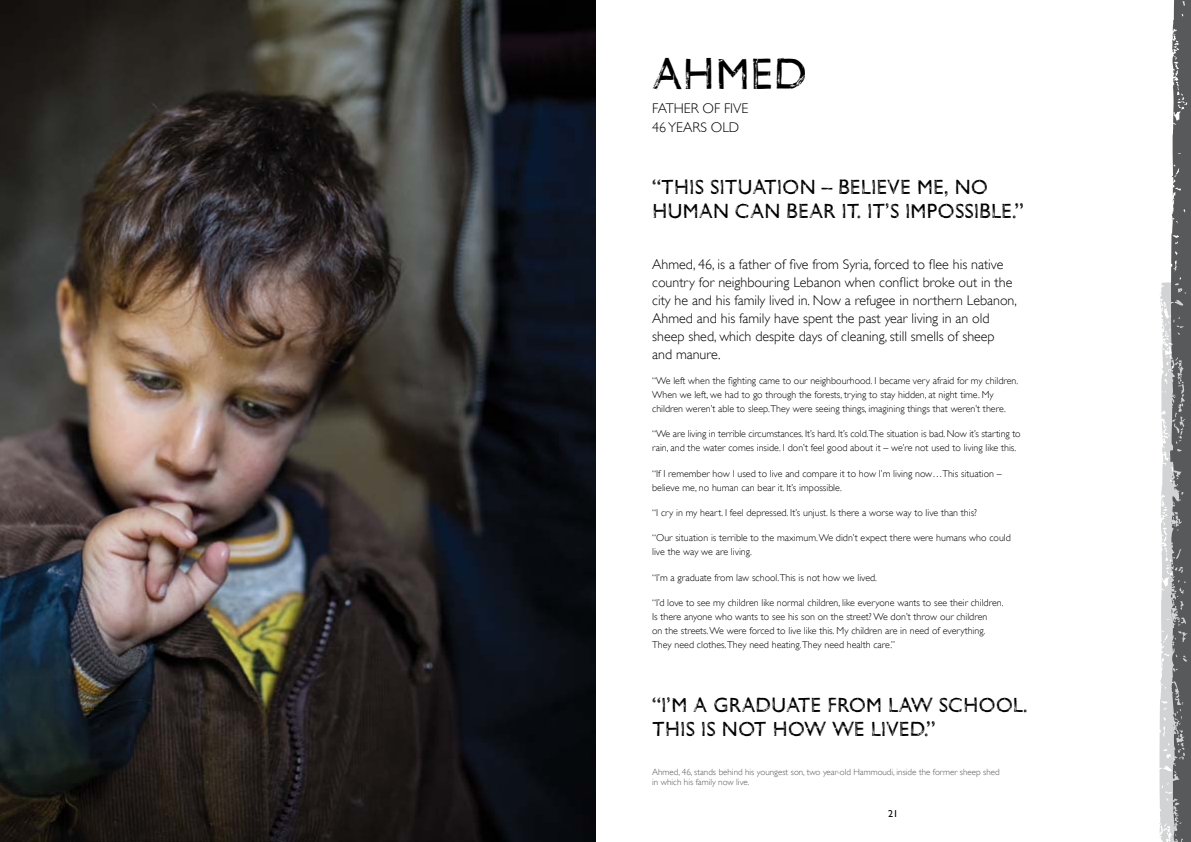
<style>
.page{position:relative;width:1191px;height:842px;background:#fff}
.page>*{position:absolute;margin:0;border:0;box-sizing:border-box;transform-origin:0 0}
.t1{font:45px "Gill Sans Woodblock";color:#000}
.t2{font:21px/24.5px "Gill Sans Woodblock";color:#000}
.t3{font:300 14px/18px "Gill Sans";color:#000}
.t4{font:300 10px/14px "Gill Sans";color:#000}
.t5{font:10px "Gill Sans";color:#000}
.t6{font:300 9px/10px "Gill Sans";color:#58595b}
</style>
<div class="page">
<svg style="left:1159px;top:0;width:32px;height:842px"></svg>
<img style="left:0;top:0;width:595px;height:842px">
<h1 class="t1" style="left:652px;top:47px;width:157px">AHMED</h1>
<h3 class="t3" style="left:652px;top:99px;width:96px;line-height:18.5px">FATHER OF FIVE<br>46 years old</h3>
<h2 class="t2" style="left:652px;top:174px;width:373px">“THIS SITUATION – BELIEVE ME, NO<br>HUMAN CAN BEAR IT. IT’S IMPOSSIBLE.”</h2>
<p class="t3" style="left:652px;top:255px;width:366px">Ahmed, 46, is a father of five from Syria, forced to flee his native country for neighbouring Lebanon when conflict broke out in the city he and his family lived in. Now a refugee in northern Lebanon, Ahmed and his family have spent the past year living in an old sheep shed, which despite days of cleaning, still smells of sheep and manure.</p>
<p class="t4" style="left:652px;top:374px;width:367px">“We left when the fighting came to our neighbourhood. I became very afraid for my children.<br>When we left, we had to go through the forests, trying to stay hidden, at night time. My children weren’t able to sleep.They were seeing things, imagining things that weren’t there.</p>
<p class="t4" style="left:652px;top:427px;width:370px">“We are living in terrible circumstances. It’s hard. It’s cold.The situation is bad. Now it’s starting to rain, and the water comes inside. I don’t feel good about it – we’re not used to living like this.</p>
<p class="t4" style="left:652px;top:466px;width:351px">“If I remember how I used to live and compare it to how I ’m living now…This situation – believe me, no human can bear it. It’s impossible.</p>
<p class="t4" style="left:652px;top:506px;width:326px">“I cry in my heart. I feel depressed. It’s unjust. I s there a worse way to live than this?</p>
<p class="t4" style="left:652px;top:531px;width:360px">“Our situation is terrible to the maximum. We didn’t expect there were humans who could live the way we are living.</p>
<p class="t4" style="left:652px;top:570px;width:226px">“I’m a graduate from law school.This is not how we lived.</p>
<p class="t4" style="left:652px;top:596px;width:353px">“I’d love to see my children like normal children, like everyone wants to see their children.<br>I s there anyone who wants to see his son on the street? We don’t throw our children<br>on the streets. We were forced to live like this. My children are in need of everything.<br>They need clothes.They need heating.They need health care.”</p>
<h2 class="t2" style="left:652px;top:692px;width:377px">“I’M A GRADUATE FROM LAW SCHOOL.<br>THIS IS NOT HOW WE LIVED.”</h2>
<p class="t6" style="left:652px;top:767px;width:349px">Ahmed, 46, stands behind his youngest son, two year-old Hammoudi, inside the former sheep shed in which his family now live.</p>
<p class="t5" style="left:888px;top:808px;width:11px">21</p>
</div>
